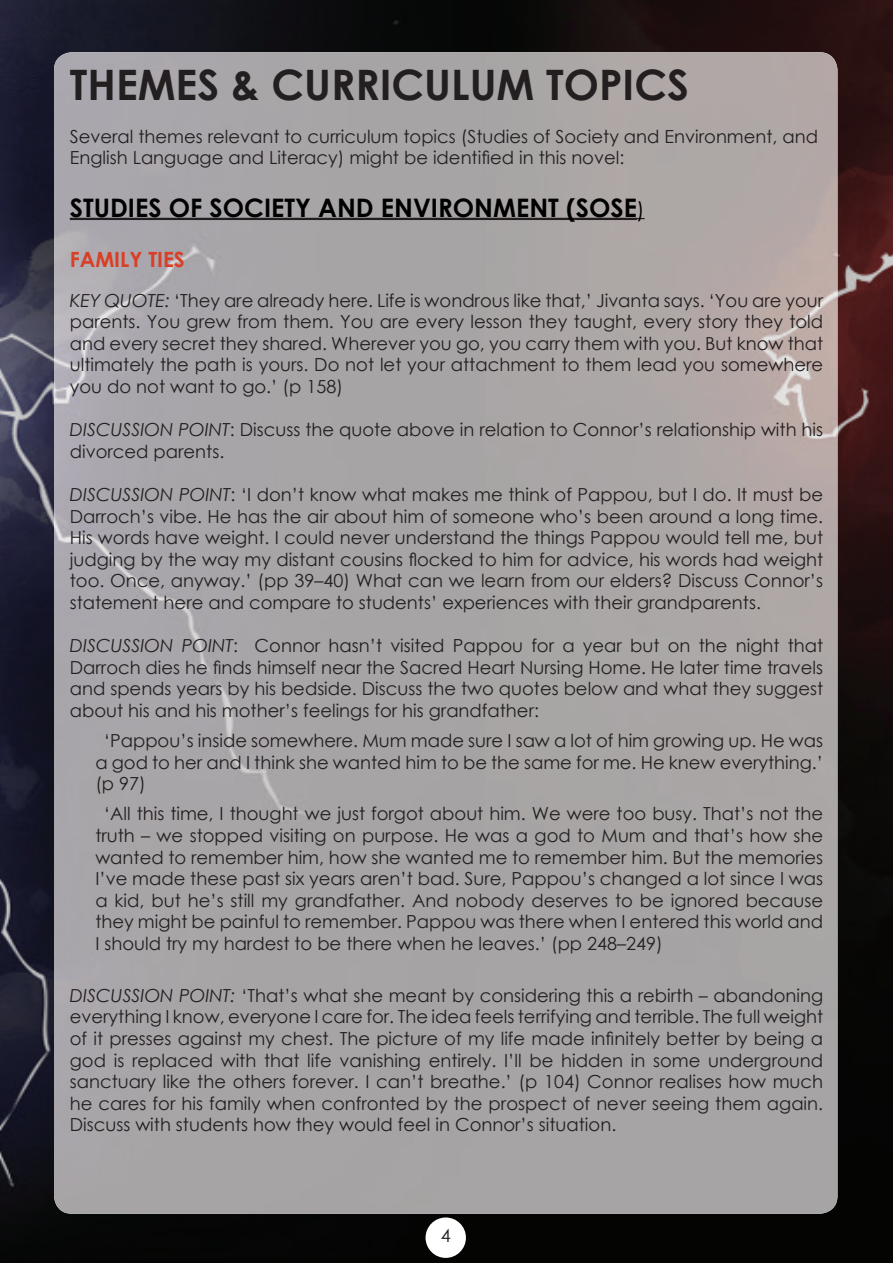
<style>
.page{position:relative;width:893px;height:1263px;background:#fff}
.page>*{position:absolute;margin:0;border:0;box-sizing:border-box;transform-origin:0 0}
.t1{font:700 42px "Century Gothic";color:#231f20}
.t2{font:700 25.5px "Century Gothic";color:#000}
.t3{font:700 21px "Century Gothic";color:#da3e26}
.t4{font:18px/21.6px "Century Gothic";color:#231f20;text-align:justify}
.s1{font-weight:400;font-size:21px}
.s2{font-style:italic}
</style>
<div class="page">
<img style="left:0;top:0;width:893px;height:1263px">
<img style="left:54px;top:52px;width:783px;height:1162px">
<div style="left:426px;top:1217px;width:40px;height:41px;background:#fff;border-radius:50%"></div>
<hr style="left:70px;top:218px;width:567px;height:2px;background:#231f20">
<h1 class="t1" style="left:70px;top:52px;width:621px">THEMES &amp; CURRICULUM TOPICS</h1>
<p class="t4" style="left:70px;top:125px;width:750px">Several themes relevant to curriculum topics (Studies of Society and Environment, and<br>English Language and Literacy) might be identified in this novel:</p>
<h2 class="t2" style="left:70px;top:188px;width:576px">STUDIES OF SOCIETY AND ENVIRONMENT (SOSE<span class="s1">)</span></h2>
<p class="t3" style="left:70px;top:243px;width:117px">FAMILY TIES</p>
<p class="t4" style="left:70px;top:289px;width:755px"><span class="s2">KEY QUOTE:</span> ‘They are already here. Life is wondrous like that,’ Jivanta says. ‘You are your parents. You grew from them. You are every lesson they taught, every story they told and every secret they shared. Wherever you go, you carry them with you. But know that ultimately the path is yours. Do not let your attachment to them lead you somewhere you do not want to go.’ (p 158)</p>
<p class="t4" style="left:70px;top:419px;width:755px"><span class="s2">DISCUSSION POINT</span>: Discuss the quote above in relation to Connor’s relationship with his divorced parents.</p>
<p class="t4" style="left:70px;top:483px;width:755px"><span class="s2">DISCUSSION POINT</span>: ‘I don’t know what makes me think of Pappou, but I do. It must be Darroch’s vibe. He has the air about him of someone who’s been around a long time.<br>His words have weight. I could never understand the things Pappou would tell me, but judging by the way my distant cousins flocked to him for advice, his words had weight too. Once, anyway.’ (pp 39–40) What can we learn from our elders? Discuss Connor’s statement here and compare to students’ experiences with their grandparents.</p>
<p class="t4" style="left:70px;top:635px;width:755px"><span class="s2">DISCUSSION POINT</span>: Connor hasn’t visited Pappou for a year but on the night that Darroch dies he finds himself near the Sacred Heart Nursing Home. He later time travels and spends years by his bedside. Discuss the two quotes below and what they suggest about his and his mother’s feelings for his grandfather:</p>
<p class="t4" style="left:95px;top:729px;width:729px;text-indent:8px">‘Pappou’s inside somewhere. Mum made sure I saw a lot of him growing up. He was a god to her and I think she wanted him to be the same for me. He knew everything.’ (p 97)</p>
<p class="t4" style="left:95px;top:803px;width:729px;text-indent:8px">‘All this time, I thought we just forgot about him. We were too busy. That’s not the truth – we stopped visiting on purpose. He was a god to Mum and that’s how she wanted to remember him, how she wanted me to remember him. But the memories I’ve made these past six years aren’t bad. Sure, Pappou’s changed a lot since I was a kid, but he’s still my grandfather. And nobody deserves to be ignored because they might be painful to remember. Pappou was there when I entered this world and I should try my hardest to be there when he leaves.’ (pp 248–249)</p>
<p class="t4" style="left:70px;top:984px;width:755px"><span class="s2">DISCUSSION POINT:</span> ‘That’s what she meant by considering this a rebirth – abandoning everything I know, everyone I care for. The idea feels terrifying and terrible. The full weight of it presses against my chest. The picture of my life made infinitely better by being a god is replaced with that life vanishing entirely. I’ll be hidden in some underground sanctuary like the others forever. I can’t breathe.’ (p 104) Connor realises how much he cares for his family when confronted by the prospect of never seeing them again.<br>Discuss with students how they would feel in Connor’s situation.</p>
<p class="t4" style="left:441px;top:1225px;width:11px">4</p>
</div>
